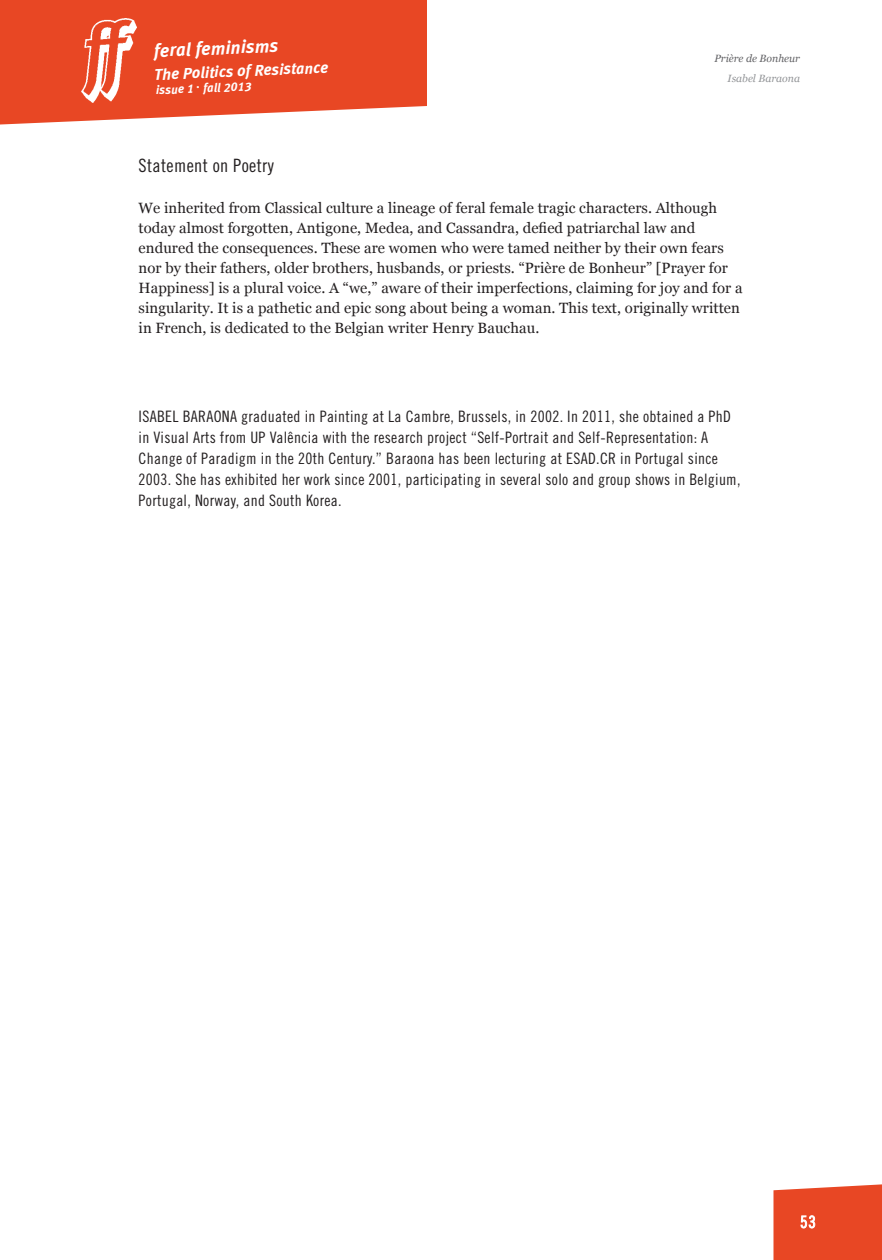
<style>
.page{position:relative;width:882px;height:1260px;background:#fff}
.page>*{position:absolute;margin:0;border:0;box-sizing:border-box;transform-origin:0 0}
.Article_-_Section_Ti{font:18.38px "Trade Gothic Cond Eighteen";letter-spacing:.02em;color:#231f20}
.t1{font:italic 18.38px "Meta Bold Lf";color:#fff}
.t2{font:16.62px "Trade Gothic Cond Eighteen";color:#fff}
.Article_-_Bio{font:15.75px/21px "Trade Gothic Cond Eighteen";letter-spacing:.02em;color:#231f20}
.t3{font:italic 15.75px "Meta Bold Lf";color:#fff}
.Article_-_Work_Cited{font:14.88px/20.1px "Georgia";letter-spacing:.005em;color:#231f20}
.t4{font:italic 12.25px "Meta Bold Lf";color:#fff}
.Article_-_Author_Sm{font:italic 10.5px "Georgia";color:#636366}
.Article_-_Author_Sm-2{font:italic 10.5px "Georgia";color:#939598}
</style>
<div class="page">
<svg style="left:773px;top:1184px;width:109px;height:76px;background:#e95231"></svg>
<svg style="left:0;top:0;width:427px;height:125px;background:#e95636"></svg>
<img style="left:82px;top:19px;width:55px;height:83px">
<p class="t1" style="left:154px;top:39px;width:126px;rotate:-2deg">feral feminisms</p>
<p class="t3" style="left:154px;top:65px;width:176px;rotate:-2deg">The Politics of Resistance</p>
<p class="t4" style="left:156px;top:83px;width:97px;rotate:-2deg">issue 1 . fall 2013</p>
<p class="Article_-_Author_Sm" style="left:714px;top:51px;width:87px">Prière de Bonheur</p>
<p class="Article_-_Author_Sm-2" style="left:728px;top:71px;width:74px">Isabel Baraona</p>
<p class="Article_-_Section_Ti" style="left:139px;top:155px;width:137px">Statement on Poetry</p>
<p class="Article_-_Work_Cited" style="left:139px;top:197px;width:605px">We inherited from Classical culture a lineage of feral female tragic characters. Although today almost forgotten, Antigone, Medea, and Cassandra, defied patriarchal law and endured the consequences. These are women who were tamed neither by their own fears nor by their fathers, older brothers, husbands, or priests. “Prière de Bonheur” [Prayer for Happiness] is a plural voice. A “we,” aware of their imperfections, claiming for joy and for a singularity. It is a pathetic and epic song about being a woman. This text, originally written in French, is dedicated to the Belgian writer Henry Bauchau.</p>
<p class="Article_-_Bio" style="left:139px;top:406px;width:604px">ISABEL BARAONA graduated in Painting at La Cambre, Brussels, in 2002. In 2011, she obtained a PhD in Visual Arts from UP Valência with the research project “Self-Portrait and Self-Representation: A Change of Paradigm in the 20th Century.” Baraona has been lecturing at ESAD.CR in Portugal since 2003. She has exhibited her work since 2001, participating in several solo and group shows in Belgium, Portugal, Norway, and South Korea.</p>
<p class="t2" style="left:800px;top:1212px;width:17px">53</p>
</div>
